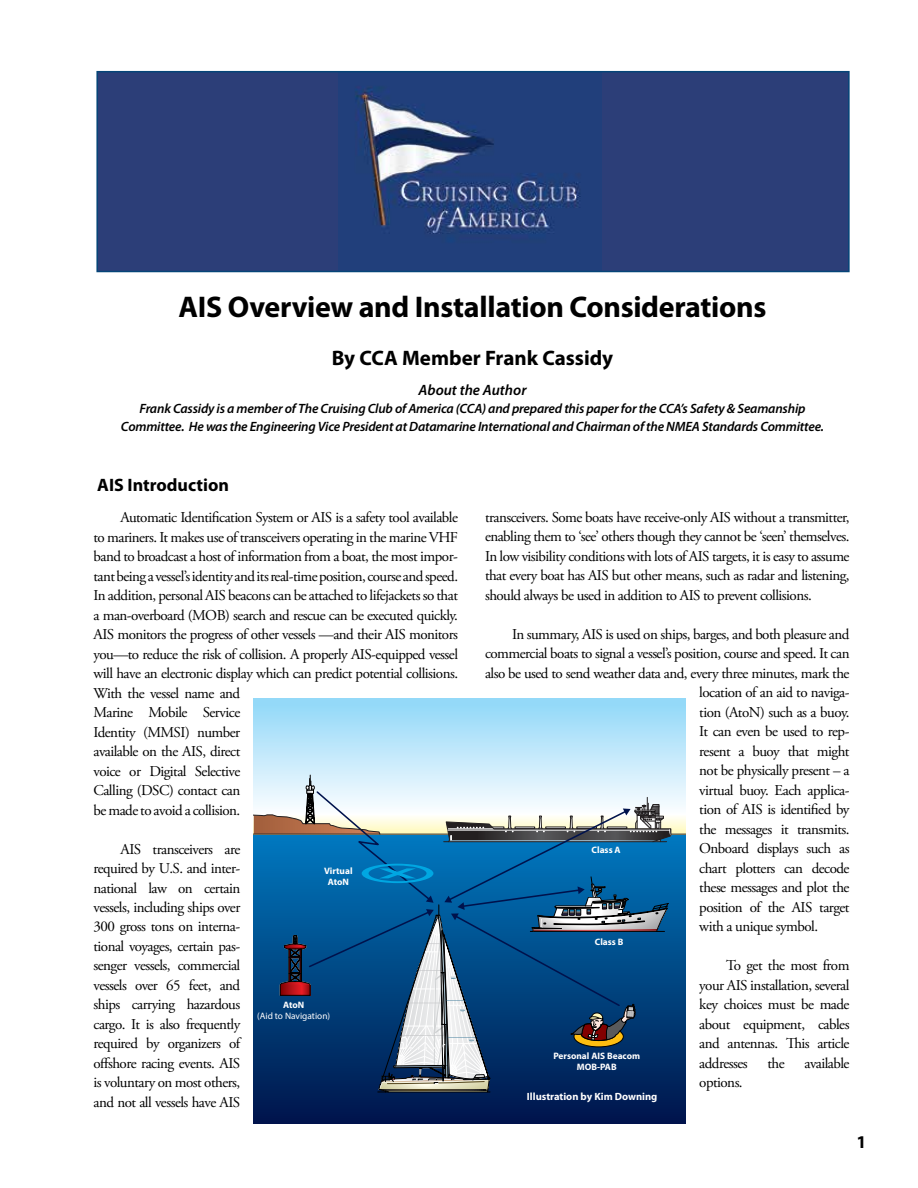
<style>
.page{position:relative;width:918px;height:1188px;background:#fff}
.page>*{position:absolute;margin:0;border:0;box-sizing:border-box;transform-origin:0 0}
.t1{font:700 30px "Myriad Pro";letter-spacing:-.01em;color:#000}
.t2{font:700 21px "Myriad Pro";color:#000}
.t3{font:700 18px "Myriad Pro";color:#000}
.t4{font:15px/19.5px "Adobe Garamond Pro";letter-spacing:-.035em;color:#000;text-align:justify}
.t5{font:italic 600 15px "Myriad Pro";color:#000}
.t6{font:italic 600 13.5px/18px "Myriad Pro";letter-spacing:-.015em;color:#000;text-align:center}
.t7{font:700 10.5px "Myriad Pro";color:#fff}
.t8{font:700 9.3px/11.2px "Myriad Pro";color:#fff;text-align:center}
.t9{font:9.3px "Myriad Pro";color:#fff}
</style>
<div class="page">
<div style="left:97px;top:72px;width:752px;height:200px;background:#2c3e78"></div>
<img style="left:338px;top:74px;width:263px;height:195px">
<div style="left:96px;top:71px;width:754px;height:201px;border:2px solid #054578"></div>
<div style="left:254px;top:834px;width:432px;height:290px;background:linear-gradient(to bottom,#0079be,#00154a)"></div>
<div style="left:254px;top:698px;width:432px;height:136px;background:linear-gradient(to bottom,#90d8ff,#ffffed)"></div>
<hr style="left:254px;top:834px;width:432px;height:1px;background:#231f20">
<hr style="left:378px;top:1092px;width:112px;height:1px;background:#000">
<svg style="left:254px;top:775px;width:417px;height:317px;background:#3c719a"></svg>
<h1 class="t1" style="left:179px;top:288px;width:589px">AIS Overview and Installation Considerations</h1>
<h2 class="t2" style="left:332px;top:345px;width:283px">By CCA Member Frank Cassidy</h2>
<p class="t5" style="left:418px;top:381px;width:110px">About the Author</p>
<p class="t6" style="left:121px;top:399px;width:705px">Frank Cassidy is a member of The Cruising Club of America (CCA) and prepared this paper for the CCA’s Safety &amp; Seamanship<br>Committee. He was the Engineering Vice President at Datamarine International and Chairman of the NMEA Standards Committee.</p>
<p class="t3" style="left:97px;top:473px;width:133px">AIS Introduction</p>
<p class="t4" style="left:94px;top:508px;width:366px;text-align:left;text-indent:27px">Automatic Identification System or AIS is a safety tool available to mariners. It makes use of transceivers operating in the marine VHF band to broadcast a host of information from a boat, the most impor&shy;tant being a vessel’s identity and its real-time position, course and speed.<br>In addition, personal AIS beacons can be attached to lifejackets so that a man-overboard (MOB) search and rescue can be executed quickly.<br>AIS monitors the progress of other vessels —and their AIS monitors you—to reduce the risk of collision. A properly AIS-equipped vessel will have an electronic display which can predict potential collisions.<br>With the vessel name and<br>Marine Mobile Service<br>Identity (MMSI) number<br>available on the AIS, direct<br>voice or Digital Selective<br>Calling (DSC) contact can<br>be made to avoid a collision.</p>
<p class="t4" style="left:94px;top:840px;width:148px;text-indent:27px">AIS transceivers are required by U.S. and inter&shy;national law on certain vessels, including ships over 300 gross tons on interna&shy;tional voyages, certain pas&shy;senger vessels, commercial vessels over 65 feet, and ships carrying hazardous cargo. It is also frequently required by organizers of offshore racing events. AIS is voluntary on most others, and not all vessels have AIS</p>
<p class="t8" style="left:324px;top:865px;width:30px">Virtual<br>AtoN</p>
<p class="t8" style="left:283px;top:999px;width:23px">AtoN</p>
<p class="t9" style="left:257px;top:1010px;width:74px">(Aid to Navigation)</p>
<p class="t4" style="left:485px;top:508px;width:366px">transceivers. Some boats have receive-only AIS without a transmitter, enabling them to ‘see’ others though they cannot be ‘seen’ themselves.<br>In low visibility conditions with lots of AIS targets, it is easy to assume that every boat has AIS but other means, such as radar and listening, should always be used in addition to AIS to prevent collisions.</p>
<p class="t4" style="left:512px;top:625px;width:339px">In summary, AIS is used on ships, barges, and both pleasure and</p>
<p class="t4" style="left:485px;top:645px;width:366px">commercial boats to signal a vessel’s position, course and speed. It can</p>
<p class="t4" style="left:485px;top:664px;width:366px">also be used to send weather data and, every three minutes, mark the</p>
<p class="t4" style="left:699px;top:684px;width:152px">location of an aid to naviga-</p>
<p class="t4" style="left:699px;top:703px;width:152px">tion (AtoN) such as a buoy.</p>
<p class="t4" style="left:699px;top:723px;width:152px">It can even be used to rep-</p>
<p class="t4" style="left:699px;top:742px;width:152px">resent a buoy that might</p>
<p class="t4" style="left:699px;top:762px;width:152px">not be physically present – a</p>
<p class="t4" style="left:699px;top:781px;width:152px">virtual buoy. Each applica-</p>
<p class="t4" style="left:699px;top:801px;width:152px">tion of AIS is identified by</p>
<p class="t4" style="left:699px;top:820px;width:152px">the messages it transmits.</p>
<p class="t4" style="left:699px;top:840px;width:152px">Onboard displays such as</p>
<p class="t4" style="left:699px;top:859px;width:152px">chart plotters can decode</p>
<p class="t4" style="left:699px;top:879px;width:152px">these messages and plot the</p>
<p class="t4" style="left:699px;top:898px;width:152px">position of the AIS target</p>
<p class="t4" style="left:699px;top:918px;width:120px">with a unique symbol.</p>
<p class="t4" style="left:699px;top:957px;width:152px;text-indent:27px">To get the most from your AIS installation, several key choices must be made about equipment, cables and antennas. This article addresses</p>
<p class="t8" style="left:592px;top:844px;width:31px">Class A</p>
<p class="t8" style="left:595px;top:936px;width:30px">Class B</p>
<p class="t8" style="left:553px;top:1050px;width:88px">Personal AIS Beacom<br>MOB-PAB</p>
<p class="t4" style="left:767px;top:1054px;width:19px">the</p>
<p class="t4" style="left:804px;top:1054px;width:47px">available</p>
<p class="t7" style="left:527px;top:1089px;width:132px">Illustration by Kim Downing</p>
<p class="t4" style="left:699px;top:1074px;width:45px">options.</p>
<p class="t3" style="left:856px;top:1130px;width:11px">1</p>
</div>
